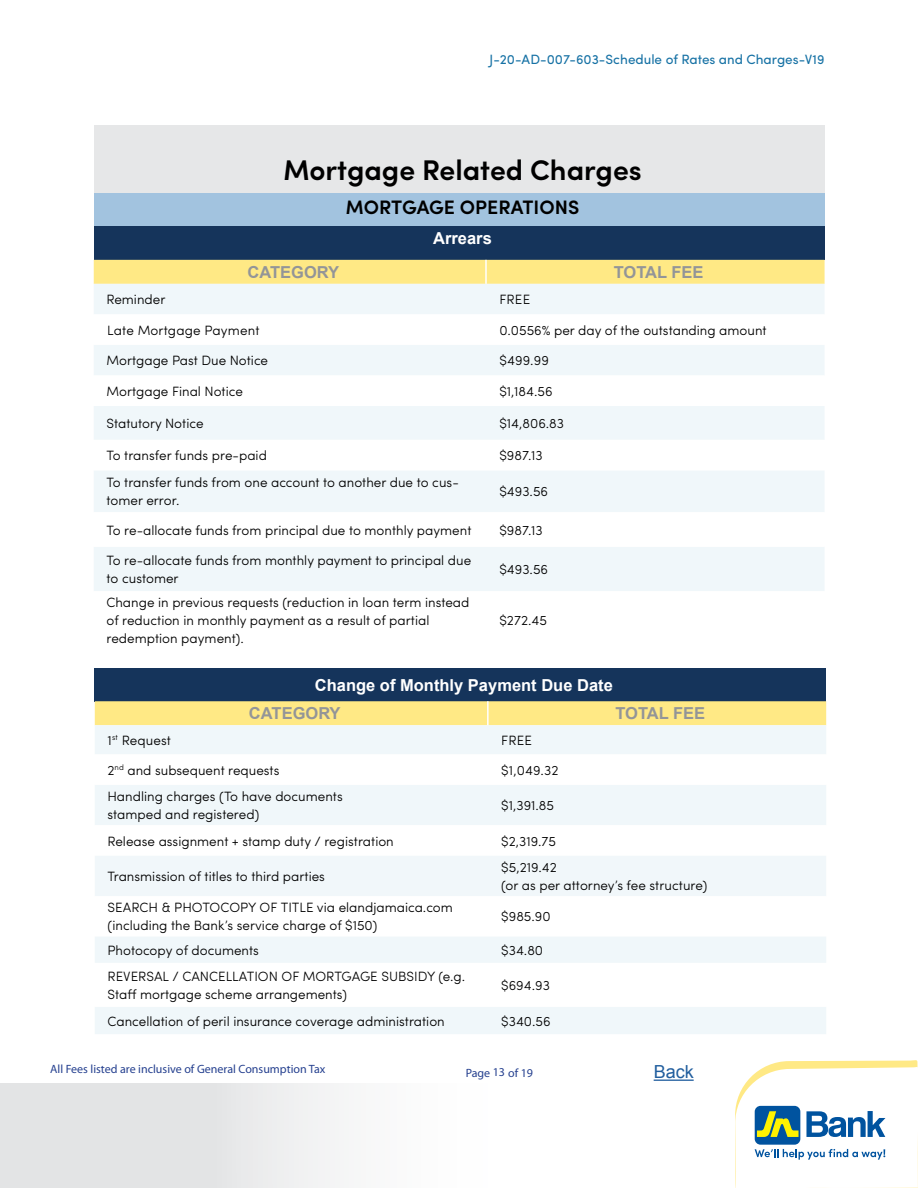
<style>
.page{position:relative;width:918px;height:1188px;background:#fff}
.page>*{position:absolute;margin:0;border:0;box-sizing:border-box;transform-origin:0 0}
.t1{font:600 28.5px "Sofia Pro";color:#000}
.t2{font:600 19.5px "Sofia Pro";color:#000}
.t3{font:18px "Arial";color:#215e9e}
.t4{font:700 16.5px "Arial";color:#fff}
.t5{font:700 16.5px "Arial";color:#939598}
.t6{font:300 13.5px/18px "Sofia Pro";color:#000}
.t7{font:13.5px "Sofia Pro";color:#1772a5}
.t8{font:12px "Myriad Pro";color:#25408f}
</style>
<div class="page">
<svg style="left:0;top:1084px;width:340px;height:103px"></svg>
<svg style="left:735px;top:1060px;width:183px;height:128px"></svg>
<div style="left:94px;top:126px;width:731px;height:67px;background:#e6e7e8"></div>
<div style="left:94px;top:193px;width:731px;height:33px;background:#a2c3df"></div>
<div style="left:94px;top:226px;width:731px;height:34px;background:#15345b"></div>
<div style="left:94px;top:260px;width:731px;height:24px;background:#ffe985"></div>
<div style="left:94px;top:284px;width:730px;height:30px;background:#f0f7fa"></div>
<svg style="left:94px;top:345px;width:730px;height:246px;fill:#f0f7fa"></svg>
<hr style="left:485px;top:260px;width:2px;height:24px;background:#fff">
<div style="left:95px;top:668px;width:731px;height:33px;background:#15345b"></div>
<div style="left:95px;top:701px;width:731px;height:24px;background:#ffe985"></div>
<div style="left:95px;top:725px;width:731px;height:309px;background:#f0f7fa"></div>
<svg style="left:95px;top:754px;width:731px;height:253px"></svg>
<div style="left:95px;top:856px;width:731px;height:40px;background:#f1f7fa"></div>
<hr style="left:487px;top:701px;width:2px;height:24px;background:#fff">
<hr style="left:654px;top:1080px;width:40px;height:1px;background:#215e9e">
<p class="t7" style="left:490px;top:49px;width:336px">J-20-AD-007-603-Schedule of Rates and Charges-V19</p>
<h1 class="t1" style="left:283px;top:148px;width:360px">Mortgage Related Charges</h1>
<h2 class="t2" style="left:346px;top:192px;width:235px">MORTGAGE OPERATIONS</h2>
<p class="t4" style="left:433px;top:228px;width:60px">Arrears</p>
<p class="t5" style="left:248px;top:261px;width:93px">CATEGORY</p>
<p class="t5" style="left:614px;top:261px;width:91px">TOTAL FEE</p>
<p class="t6" style="left:106px;top:289px;width:60px">Reminder</p>
<p class="t6" style="left:499px;top:289px;width:32px">FREE</p>
<p class="t6" style="left:107px;top:320px;width:154px">Late Mortgage Payment</p>
<p class="t6" style="left:499px;top:320px;width:269px">0.0556% per day of the outstanding amount</p>
<p class="t6" style="left:106px;top:350px;width:163px">Mortgage Past Due Notice</p>
<p class="t6" style="left:499px;top:350px;width:51px">$499.99</p>
<p class="t6" style="left:106px;top:381px;width:138px">Mortgage Final Notice</p>
<p class="t6" style="left:499px;top:381px;width:55px">$1,184.56</p>
<p class="t6" style="left:106px;top:413px;width:99px">Statutory Notice</p>
<p class="t6" style="left:499px;top:413px;width:66px">$14,806.83</p>
<p class="t6" style="left:106px;top:446px;width:162px">To transfer funds pre-paid</p>
<p class="t6" style="left:499px;top:446px;width:45px">$987.13</p>
<p class="t6" style="left:106px;top:473px;width:354px">To transfer funds from one account to another due to cus&shy;tomer error.</p>
<p class="t6" style="left:499px;top:482px;width:50px">$493.56</p>
<p class="t6" style="left:106px;top:520px;width:367px">To re-allocate funds from principal due to monthly payment</p>
<p class="t6" style="left:499px;top:520px;width:45px">$987.13</p>
<p class="t6" style="left:106px;top:550px;width:366px">To re-allocate funds from monthly payment to principal due to customer</p>
<p class="t6" style="left:499px;top:559px;width:50px">$493.56</p>
<p class="t6" style="left:106px;top:593px;width:364px">Change in previous requests (reduction in loan term instead of reduction in monthly payment as a result of partial redemption payment).</p>
<p class="t6" style="left:499px;top:611px;width:49px">$272.45</p>
<p class="t4" style="left:315px;top:674px;width:299px">Change of Monthly Payment Due Date</p>
<p class="t5" style="left:249px;top:703px;width:93px">CATEGORY</p>
<p class="t5" style="left:615px;top:703px;width:91px">TOTAL FEE</p>
<p class="t6" style="left:108px;top:730px;width:65px">1<sup>st</sup> Request</p>
<p class="t6" style="left:501px;top:730px;width:32px">FREE</p>
<p class="t6" style="left:108px;top:760px;width:173px">2<sup>nd</sup> and subsequent requests</p>
<p class="t6" style="left:501px;top:760px;width:59px">$1,049.32</p>
<p class="t6" style="left:108px;top:786px;width:237px">Handling charges (To have documents stamped and registered)</p>
<p class="t6" style="left:501px;top:796px;width:54px">$1,391.85</p>
<p class="t6" style="left:108px;top:831px;width:288px">Release assignment + stamp duty / registration</p>
<p class="t6" style="left:501px;top:831px;width:56px">$2,319.75</p>
<p class="t6" style="left:108px;top:866px;width:219px">Transmission of titles to third parties</p>
<p class="t6" style="left:501px;top:857px;width:207px">$5,219.42<br>(or as per attorney’s fee structure)</p>
<p class="t6" style="left:108px;top:898px;width:347px">SEARCH &amp; PHOTOCOPY OF TITLE via elandjamaica.com (including the Bank’s service charge of $150)</p>
<p class="t6" style="left:501px;top:907px;width:51px">$985.90</p>
<p class="t6" style="left:108px;top:940px;width:153px">Photocopy of documents</p>
<p class="t6" style="left:501px;top:940px;width:43px">$34.80</p>
<p class="t6" style="left:108px;top:966px;width:359px">REVERSAL / CANCELLATION OF MORTGAGE SUBSIDY (e.g.<br>Staff mortgage scheme arrangements)</p>
<p class="t6" style="left:501px;top:975px;width:50px">$694.93</p>
<p class="t6" style="left:108px;top:1011px;width:339px">Cancellation of peril insurance coverage administration</p>
<p class="t6" style="left:501px;top:1011px;width:51px">$340.56</p>
<h3 class="t3" style="left:654px;top:1060px;width:42px">Back</h3>
<p class="t8" style="left:50px;top:1061px;width:277px">All Fees listed are inclusive of General Consumption Tax</p>
<p class="t8" style="left:466px;top:1065px;width:69px">Page 13 of 19</p>
</div>
